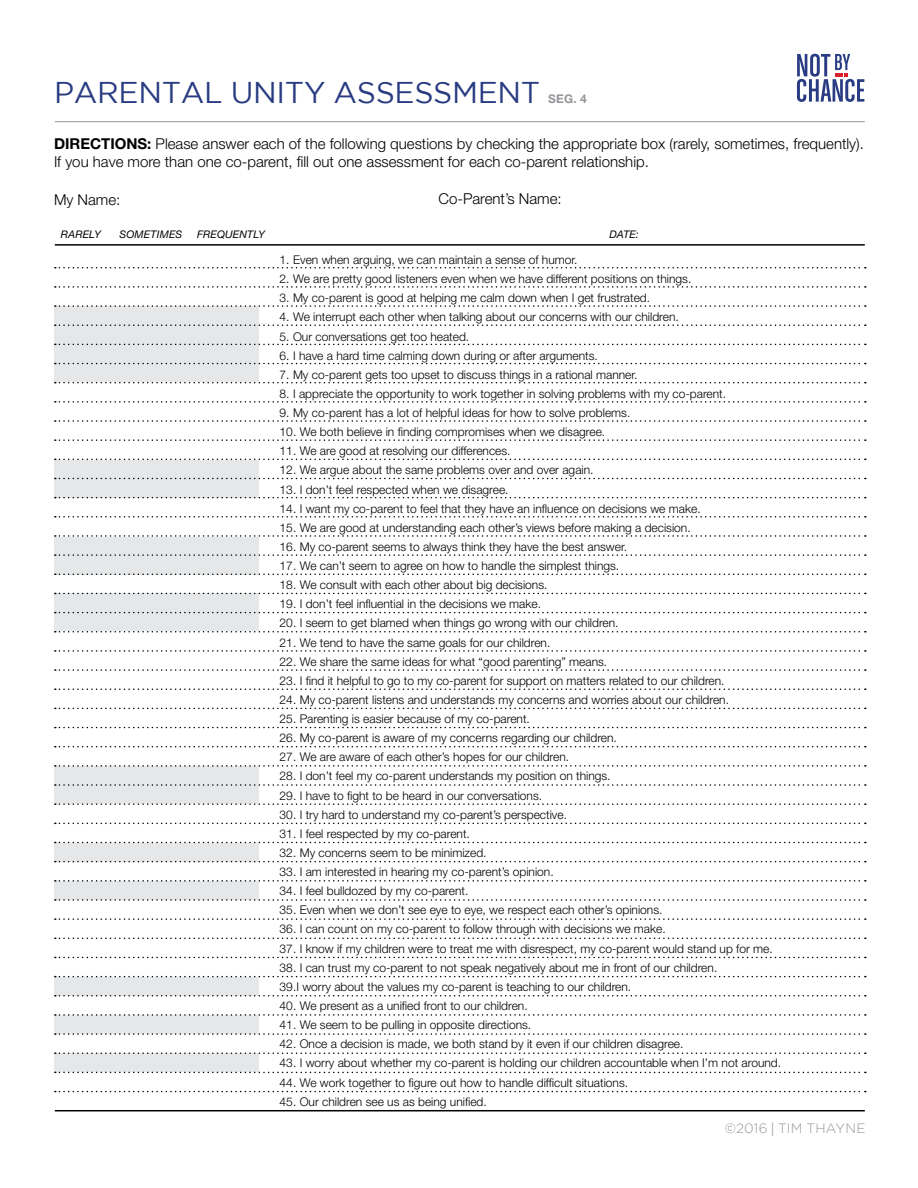
<style>
.page{position:relative;width:918px;height:1188px;background:#fff}
.page>*{position:absolute;margin:0;border:0;box-sizing:border-box;transform-origin:0 0}
.t1{font:30px "Gotham";letter-spacing:-.01em;color:#293c82}
.t2{font:300 15px/18px "Helvetica Neue LT Std";color:#000}
.t3{font:300 13.5px "Gotham";letter-spacing:.015em;color:#939598}
.t4{font:300 12px/19.2px "Helvetica Neue LT Std";color:#000}
.t5{font:700 12px "Helvetica Neue LT Std";color:#939598}
.t6{font:italic 10.5px "Helvetica Neue LT Std";letter-spacing:.015em;color:#000}
.s1{font-weight:700}
.s2{font-family:"Helvetica Neue LT Std"}
</style>
<div class="page">
<div style="left:54px;top:307px;width:204px;height:75px;background:#e6e7e8"></div>
<div style="left:54px;top:460px;width:204px;height:38px;background:#e6e7e8"></div>
<div style="left:54px;top:537px;width:204px;height:37px;background:#e6e7e8"></div>
<div style="left:54px;top:593px;width:204px;height:38px;background:#e6e7e8"></div>
<div style="left:54px;top:767px;width:204px;height:37px;background:#e6e7e8"></div>
<div style="left:54px;top:843px;width:204px;height:19px;background:#e6e7e8"></div>
<div style="left:54px;top:882px;width:204px;height:18px;background:#e6e7e8"></div>
<div style="left:54px;top:977px;width:204px;height:19px;background:#e6e7e8"></div>
<div style="left:54px;top:1015px;width:204px;height:19px;background:#e6e7e8"></div>
<div style="left:54px;top:1053px;width:204px;height:19px;background:#e6e7e8"></div>
<svg style="left:797px;top:54px;width:67px;height:48px"></svg>
<hr style="left:55px;top:121px;width:810px;height:1px;background:#939598">
<hr style="left:55px;top:244px;width:810px;height:2px;background:#000">
<hr style="left:55px;top:1110px;width:810px;height:1px;background:#000">
<svg style="left:55px;top:267px;width:811px;height:1px"></svg>
<svg style="left:55px;top:286px;width:811px;height:2px"></svg>
<svg style="left:55px;top:305px;width:811px;height:2px"></svg>
<svg style="left:55px;top:324px;width:811px;height:2px"></svg>
<svg style="left:55px;top:344px;width:811px;height:1px"></svg>
<svg style="left:55px;top:363px;width:811px;height:1px"></svg>
<svg style="left:55px;top:382px;width:811px;height:1px"></svg>
<svg style="left:55px;top:401px;width:811px;height:2px"></svg>
<svg style="left:55px;top:420px;width:811px;height:2px"></svg>
<svg style="left:55px;top:439px;width:811px;height:2px"></svg>
<svg style="left:55px;top:459px;width:811px;height:1px"></svg>
<svg style="left:55px;top:478px;width:811px;height:1px"></svg>
<svg style="left:55px;top:497px;width:811px;height:1px"></svg>
<svg style="left:55px;top:516px;width:811px;height:2px"></svg>
<svg style="left:55px;top:535px;width:811px;height:2px"></svg>
<svg style="left:55px;top:554px;width:811px;height:2px"></svg>
<svg style="left:55px;top:574px;width:811px;height:1px"></svg>
<svg style="left:55px;top:593px;width:811px;height:1px"></svg>
<svg style="left:55px;top:612px;width:811px;height:1px"></svg>
<svg style="left:55px;top:631px;width:811px;height:2px"></svg>
<svg style="left:55px;top:650px;width:811px;height:2px"></svg>
<svg style="left:55px;top:669px;width:811px;height:2px"></svg>
<svg style="left:55px;top:688px;width:811px;height:2px"></svg>
<svg style="left:55px;top:708px;width:811px;height:1px"></svg>
<svg style="left:55px;top:727px;width:811px;height:1px"></svg>
<svg style="left:55px;top:746px;width:811px;height:1px"></svg>
<svg style="left:55px;top:765px;width:811px;height:2px"></svg>
<svg style="left:55px;top:784px;width:811px;height:2px"></svg>
<svg style="left:55px;top:803px;width:811px;height:2px"></svg>
<svg style="left:55px;top:823px;width:811px;height:1px"></svg>
<svg style="left:55px;top:842px;width:811px;height:1px"></svg>
<svg style="left:55px;top:861px;width:811px;height:1px"></svg>
<svg style="left:55px;top:880px;width:811px;height:2px"></svg>
<svg style="left:55px;top:899px;width:811px;height:2px"></svg>
<svg style="left:55px;top:918px;width:811px;height:2px"></svg>
<svg style="left:55px;top:938px;width:811px;height:1px"></svg>
<svg style="left:55px;top:957px;width:811px;height:1px"></svg>
<svg style="left:55px;top:976px;width:811px;height:1px"></svg>
<svg style="left:55px;top:995px;width:811px;height:2px"></svg>
<svg style="left:55px;top:1014px;width:811px;height:2px"></svg>
<svg style="left:55px;top:1033px;width:811px;height:2px"></svg>
<svg style="left:55px;top:1052px;width:811px;height:2px"></svg>
<svg style="left:55px;top:1072px;width:811px;height:1px"></svg>
<svg style="left:55px;top:1091px;width:811px;height:1px"></svg>
<h1 class="t1" style="left:54px;top:76px;width:488px">PARENTAL UNITY ASSESSMENT</h1>
<p class="t5" style="left:548px;top:91px;width:40px">SEG. 4</p>
<p class="t2" style="left:54px;top:134px;width:812px"><span class="s1">DIRECTIONS:</span> Please answer each of the following questions by checking the appropriate box (rarely, sometimes, frequently).<br>If you have more than one co-parent, fill out one assessment for each co-parent relationship.</p>
<p class="t2" style="left:54px;top:190px;width:68px">My Name:</p>
<p class="t2" style="left:439px;top:189px;width:125px">Co-Parent’s Name:</p>
<p class="t6" style="left:119px;top:228px;width:64px">SOMETIMES</p>
<p class="t6" style="left:197px;top:228px;width:69px">FREQUENTLY</p>
<p class="t6" style="left:610px;top:228px;width:31px">DATE:</p>
<p class="t4" style="left:280px;top:250px;width:299px">1. Even when arguing, we can maintain a sense of humor.</p>
<p class="t4" style="left:280px;top:269px;width:413px">2. We are pretty good listeners even when we have different positions on things.</p>
<p class="t4" style="left:280px;top:288px;width:372px">3. My co-parent is good at helping me calm down when I get frustrated.</p>
<p class="t4" style="left:280px;top:307px;width:401px">4. We interrupt each other when talking about our concerns with our children.</p>
<p class="t4" style="left:280px;top:326px;width:191px">5. Our conversations get too heated.</p>
<p class="t4" style="left:280px;top:346px;width:320px">6. I have a hard time calming down during or after arguments.</p>
<p class="t4" style="left:280px;top:365px;width:359px">7. My co-parent gets too upset to discuss things in a rational manner.</p>
<p class="t4" style="left:280px;top:384px;width:448px">8. I appreciate the opportunity to work together in solving problems with my co-parent.</p>
<p class="t4" style="left:280px;top:403px;width:352px">9. My co-parent has a lot of helpful ideas for how to solve problems.</p>
<p class="t4" style="left:280px;top:422px;width:327px">10. We both believe in finding compromises when we disagree.</p>
<p class="t4" style="left:280px;top:441px;width:233px">11. We are good at resolving our differences.</p>
<p class="t4" style="left:280px;top:460px;width:315px">12. We argue about the same problems over and over again.</p>
<p class="t4" style="left:280px;top:479px;width:230px">13. I don’t feel respected when we disagree.</p>
<p class="t4" style="left:280px;top:499px;width:423px">14. I want my co-parent to feel that they have an influence on decisions we make.</p>
<p class="t4" style="left:280px;top:518px;width:413px">15. We are good at understanding each other’s views before making a decision.</p>
<p class="t4" style="left:280px;top:537px;width:349px">16. My co-parent seems to always think they have the best answer.</p>
<p class="t4" style="left:280px;top:556px;width:341px">17. We can’t seem to agree on how to handle the simplest things.</p>
<p class="t4" style="left:280px;top:575px;width:269px">18. We consult with each other about big decisions.</p>
<p class="t4" style="left:280px;top:594px;width:263px">19. I don’t feel influential in the decisions we make.</p>
<p class="t4" style="left:280px;top:613px;width:340px">20. I seem to get blamed when things go wrong with our children.</p>
<p class="t4" style="left:280px;top:632px;width:272px">21. We tend to have the same goals for our children.</p>
<p class="t4" style="left:280px;top:652px;width:329px">22. We share the same ideas for what “good parenting” means.</p>
<p class="t4" style="left:280px;top:671px;width:447px">23. I find it helpful to go to my co-parent for support on matters related to our children.</p>
<p class="t4" style="left:280px;top:690px;width:451px">24. My co-parent listens and understands my concerns and worries about our children.</p>
<p class="t4" style="left:280px;top:709px;width:252px">25. Parenting is easier because of my co-parent.</p>
<p class="t4" style="left:280px;top:728px;width:339px">26. My co-parent is aware of my concerns regarding our children.</p>
<p class="t4" style="left:280px;top:747px;width:291px">27. We are aware of each other’s hopes for our children.</p>
<p class="t4" style="left:280px;top:766px;width:332px">28. I don’t feel my co-parent understands my position on things.</p>
<p class="t4" style="left:280px;top:785px;width:264px">29. I have to fight to be heard in our conversations.</p>
<p class="t4" style="left:280px;top:805px;width:289px">30. I try hard to understand my co-parent’s perspective.</p>
<p class="t4" style="left:280px;top:824px;width:192px">31. I feel respected by my co-parent.</p>
<p class="t4" style="left:280px;top:843px;width:208px">32. My concerns seem to be minimized.</p>
<p class="t4" style="left:280px;top:862px;width:276px">33. I am interested in hearing my co-parent’s opinion.</p>
<p class="t4" style="left:280px;top:881px;width:190px">34. I feel bulldozed by my co-parent.</p>
<p class="t4" style="left:280px;top:900px;width:384px">35. Even when we don’t see eye to eye, we respect each other’s opinions.</p>
<p class="t4" style="left:280px;top:919px;width:388px">36. I can count on my co-parent to follow through with decisions we make.</p>
<p class="t4" style="left:280px;top:938px;width:495px">37. I know if my children were to treat me with disrespect, my co-parent would stand up for me.</p>
<p class="t4" style="left:280px;top:958px;width:439px">38. I can trust my co-parent to not speak negatively about me in front of our children.<br>39.I worry about the values my co-parent is teaching to our children.</p>
<p class="t4" style="left:280px;top:996px;width:250px">40. We present as a unified front to our children.</p>
<p class="t4" style="left:280px;top:1015px;width:253px">41. We seem to be pulling in opposite directions.</p>
<p class="t4" style="left:280px;top:1034px;width:405px">42. Once a decision is made, we both stand by it even if our children disagree.</p>
<p class="t4" style="left:280px;top:1053px;width:503px">43. I worry about whether my co-parent is holding our children accountable when I’m not around.</p>
<p class="t4" style="left:280px;top:1072px;width:350px">44. We work together to figure out how to handle difficult situations.</p>
<p class="t4" style="left:280px;top:1092px;width:209px">45. Our children see us as being unified.</p>
<p class="t3" style="left:725px;top:1121px;width:142px">©2016 <span class="s2">|</span> TIM THAYNE</p>
<p class="t6" style="left:61px;top:228px;width:42px">RARELY</p>
</div>
